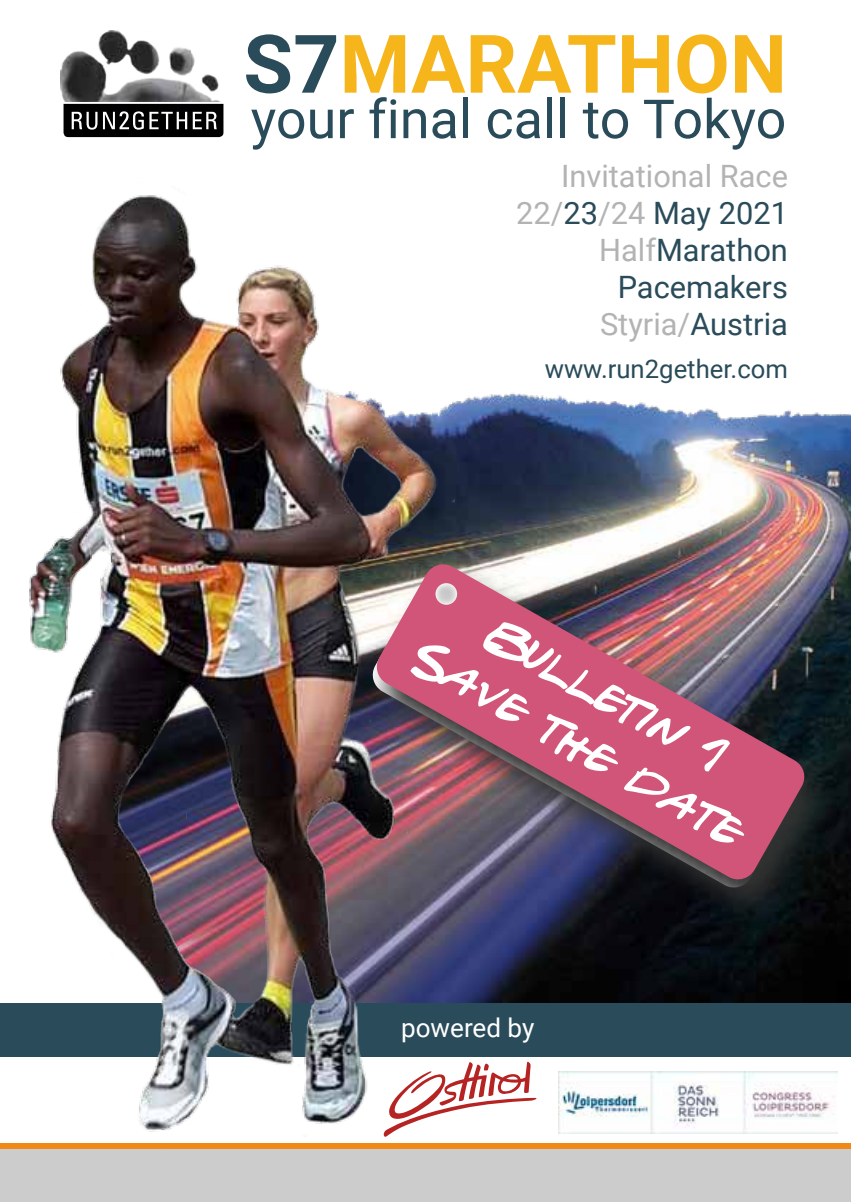
<style>
.page{position:relative;width:851px;height:1202px;background:#fff}
.page>*{position:absolute;margin:0;border:0;box-sizing:border-box;transform-origin:0 0}
.t1{font:700 80.8px "Roboto";color:#f5b51b}
.t2{font:54px "Roboto";color:#2a4b5a}
.t3{font:30.8px/37px "Roboto";color:#2a4b5a;text-align:right}
.t4{font:26px "Roboto";color:#fff}
.t5{font:25.6px "Roboto";color:#2a4b5a}
.s1{color:#2a4b5a}
.s2{color:#b3b3b3}
</style>
<div class="page">
<img style="left:111px;top:117px;width:739px;height:886px">
<div style="left:0;top:1148px;width:850px;height:54px;background:#ccc"></div>
<div style="left:0;top:1143px;width:850px;height:6px;background:#f18917"></div>
<svg style="left:63px;top:104px;width:160px;height:33px;background:#2a2a2a"></svg>
<img style="left:61px;top:31px;width:158px;height:70px">
<div style="left:0;top:1003px;width:850px;height:54px;background:#2a4b5a"></div>
<img style="left:455px;top:553px;width:394px;height:384px">
<img style="left:455px;top:562px;width:351px;height:320px">
<img style="left:455px;top:622px;width:289px;height:221px">
<img style="left:50px;top:181px;width:405px;height:951px">
<img style="left:29px;top:519px;width:66px;height:142px">
<svg style="left:435px;top:583px;width:22px;height:22px"></svg>
<svg style="left:383px;top:1061px;width:153px;height:76px"></svg>
<img style="left:559px;top:1071px;width:278px;height:62px">
<h1 class="t1" style="left:243px;top:7px;width:545px"><span class="s1">S7</span>MARATHON</h1>
<h2 class="t2" style="left:251px;top:81px;width:537px">your final call to Tokyo</h2>
<p class="t3" style="left:516px;top:157px;width:273px"><span class="s2">Invitational Race<br>22/</span>23<span class="s2">/24</span> May 2021<br><span class="s2">Half</span>Marathon<br>Pacemakers<br><span class="s2">Styria/</span>Austria</p>
<p class="t5" style="left:544px;top:351px;width:245px">www.run2gether.com</p>
<p class="t4" style="left:401px;top:1009px;width:135px">powered by</p>
</div>
